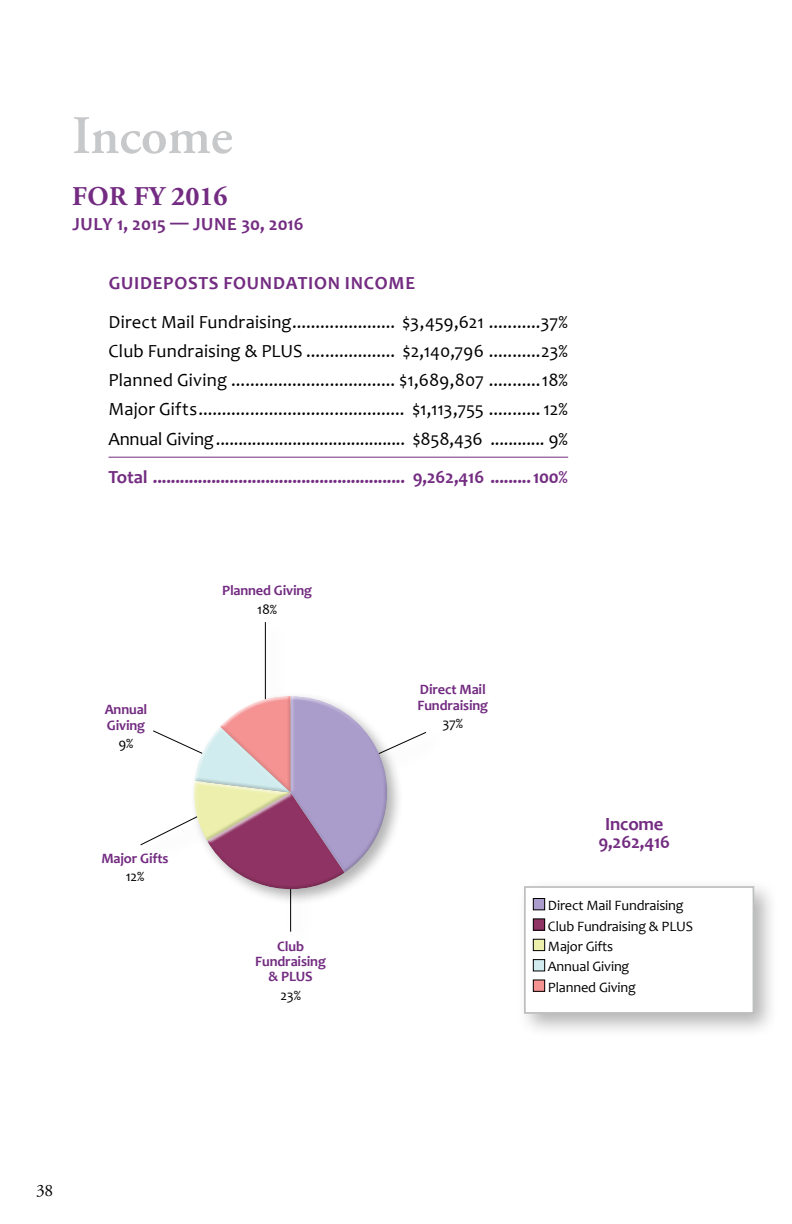
<style>
.page{position:relative;width:792px;height:1224px;background:#fff}
.page>*{position:absolute;margin:0;border:0;box-sizing:border-box;transform-origin:0 0}
.t1{font:600 54px "Adobe Garamond Pro";color:#c7c8ca}
.t2{font:700 27px "Adobe Garamond Pro";letter-spacing:.005em;color:#732c81}
.t3{font:18.6px/29.2px "Candara";letter-spacing:-.005em;color:#000;text-align:justify}
.t4{font:700 18.6px/18.6px "Candara";color:#732c81;text-align:center}
.t5{font:700 18.6px "Candara";letter-spacing:.04em;color:#732c81}
.t6{font:17.4px "Adobe Garamond Pro";color:#000}
.t7{font:14.4px/20.4px "Candara";letter-spacing:-.01em;color:#000}
.t8{font:700 14.4px/15.2px "Candara";letter-spacing:-.01em;color:#732c81}
</style>
<div class="page">
<hr style="left:290px;top:846px;width:1px;height:86px;background:#000">
<div style="left:517px;top:878px;width:262px;height:160px;background:#000;opacity:.3"></div>
<div style="left:525px;top:887px;width:228px;height:126px;background:#fff"></div>
<div style="left:524px;top:886px;width:230px;height:128px;border:2px solid #bcbec0"></div>
<div style="left:533px;top:899px;width:12px;height:11px;background:#aa9ccb"></div>
<div style="left:533px;top:898px;width:12px;height:12px;border:1px solid #000"></div>
<div style="left:533px;top:919px;width:12px;height:11px;background:#8e3363"></div>
<div style="left:533px;top:918px;width:12px;height:13px;border:1px solid #000"></div>
<div style="left:533px;top:939px;width:12px;height:12px;background:#edf0ac"></div>
<div style="left:533px;top:939px;width:12px;height:12px;border:1px solid #000"></div>
<div style="left:533px;top:960px;width:12px;height:11px;background:#d1ecee"></div>
<div style="left:533px;top:959px;width:12px;height:12px;border:1px solid #000"></div>
<div style="left:533px;top:980px;width:12px;height:11px;background:#f59292"></div>
<div style="left:533px;top:980px;width:12px;height:12px;border:1px solid #000"></div>
<hr style="left:109px;top:457px;width:459px;height:1px;background:#732c81">
<hr style="left:265px;top:622px;width:1px;height:94px;background:#000">
<div style="left:189px;top:691px;width:215px;height:215px;background:#000;opacity:.3"></div>
<div style="left:287px;top:692px;width:92px;height:103px;background:#fff"></div>
<svg style="left:140px;top:696px;width:287px;height:194px"></svg>
<div style="left:217px;top:692px;width:74px;height:38px;background:#fff"></div>
<div style="left:217px;top:694px;width:74px;height:100px;background:#000;opacity:.15"></div>
<h1 class="t1" style="left:72px;top:105px;width:162px">Income</h1>
<h2 class="t2" style="left:72px;top:180px;width:157px">For FY 2016</h2>
<p class="t4" style="left:72px;top:214px;width:233px">July 1, 2015 — June 30, 2016</p>
<p class="t5" style="left:109px;top:271px;width:308px">GUIDEPOSTS FOUN DATION Income</p>
<p class="t3" style="left:109px;top:307px;width:461px">Direct Mail Fundraising...................... $3,459,621 ...........37% Club Fundraising &amp; PLUS ................... $2,140,796 ...........23% Planned Giving ................................... $1,689,807 ...........18% Major Gifts............................................ $1,113,755 ........... 12% Annual Giving.......................................... $858,436 ............ 9%</p>
<p class="t4" style="left:108px;top:468px;width:461px">Total ........................................................ 9,262,416 .........100%</p>
<p class="t8" style="left:105px;top:702px;width:44px">Annual<br>Giving</p>
<p class="t7" style="left:119px;top:733px;width:16px">9%</p>
<p class="t8" style="left:101px;top:850px;width:69px">Major Gifts</p>
<p class="t7" style="left:126px;top:866px;width:20px">12%</p>
<p class="t8" style="left:222px;top:583px;width:91px">Planned Giving</p>
<p class="t7" style="left:257px;top:599px;width:21px">18%</p>
<p class="t8" style="left:255px;top:938px;width:72px;text-align:center">Club<br>Fundraising &amp; PLUS</p>
<p class="t7" style="left:280px;top:985px;width:22px">23%</p>
<p class="t8" style="left:417px;top:682px;width:72px">Direct Mail<br>Fundraising</p>
<p class="t7" style="left:442px;top:713px;width:22px">37%</p>
<p class="t4" style="left:598px;top:814px;width:73px">Income<br>9,262,416</p>
<p class="t7" style="left:548px;top:895px;width:147px">Direct Mail Fundraising<br>Club Fundraising &amp; PLUS<br>Major Gifts<br>Annual Giving<br>Planned Giving</p>
<p class="t6" style="left:36px;top:1180px;width:19px">38</p>
</div>
